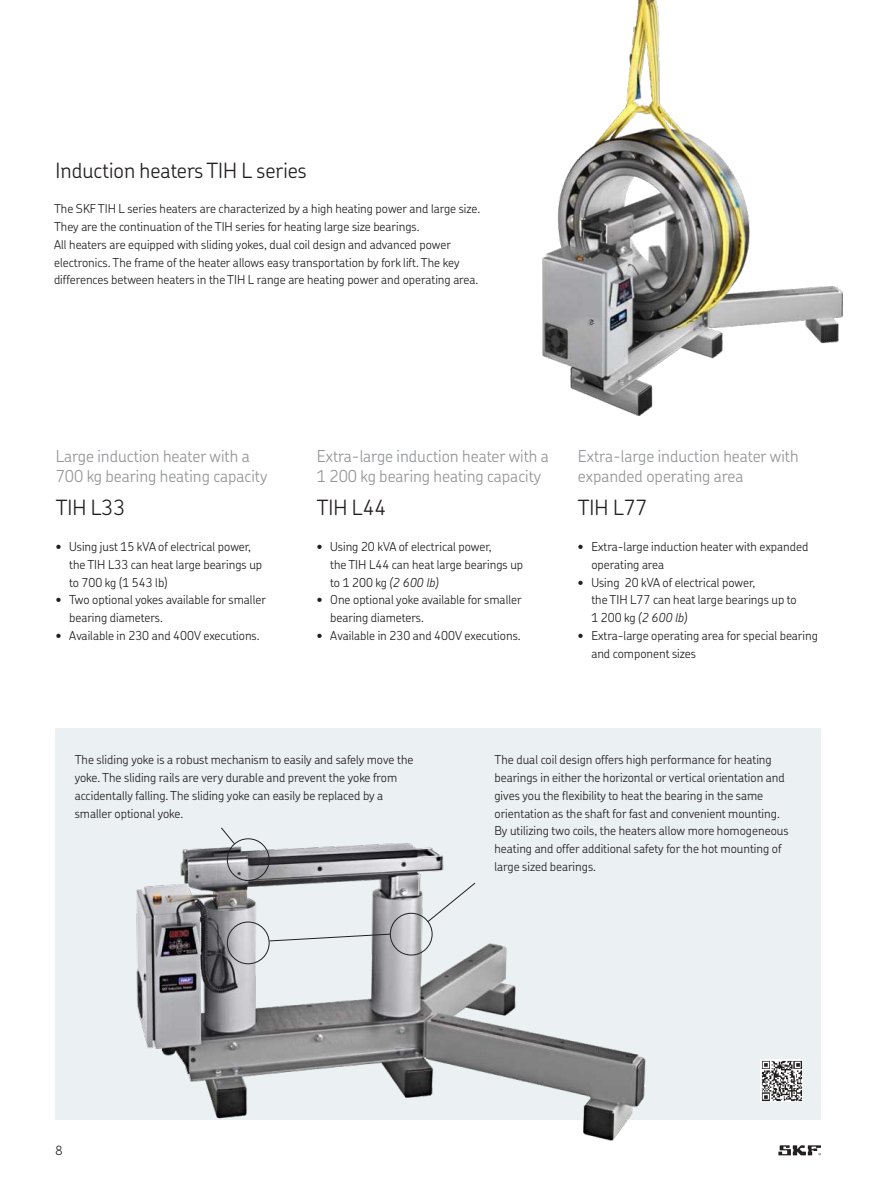
<style>
.page{position:relative;width:893px;height:1191px;background:#fff}
.page>*{position:absolute;margin:0;border:0;box-sizing:border-box;transform-origin:0 0}
.t1{font:300 21px "SKF Chevin OT";color:#231f20}
.t2{font:300 16.5px/19.5px "SKF Chevin OT";color:#939598}
.t3{font:300 12.75px "SKF Chevin OT";color:#231f20}
.t4{font:300 12.3px/17.7px "SKF Chevin OT";color:#231f20}
.s1{font-style:italic}
</style>
<div class="page">
<svg style="left:778px;top:1145px;width:43px;height:10px"></svg>
<div style="left:56px;top:729px;width:765px;height:391px;background:#ebf0f2"></div>
<img style="left:542px;top:0;width:301px;height:416px">
<img style="left:136px;top:840px;width:510px;height:301px">
<div style="left:390px;top:913px;width:42px;height:42px;border:1px solid #231f20;border-radius:50%"></div>
<div style="left:227px;top:922px;width:42px;height:42px;border:1px solid #231f20;border-radius:50%"></div>
<div style="left:227px;top:838px;width:42px;height:43px;border:1px solid #231f20;border-radius:50%"></div>
<svg style="left:269px;top:933px;width:122px;height:9px"></svg>
<svg style="left:220px;top:827px;width:15px;height:18px"></svg>
<svg style="left:427px;top:882px;width:49px;height:41px"></svg>
<img style="left:760px;top:1060px;width:43px;height:42px">
<h1 class="t1" style="left:55px;top:160px;width:253px">Induction heaters TIH L series</h1>
<p class="t4" style="left:54px;top:200px;width:428px">The SKF TIH L series heaters are characterized by a high heating power and large size.<br>They are the continuation of the TIH series for heating large size bearings.<br>All heaters are equipped with sliding yokes, dual coil design and advanced power electronics. The frame of the heater allows easy transportation by fork lift. The key differences between heaters in the TIH L range are heating power and operating area.</p>
<h2 class="t2" style="left:56px;top:447px;width:213px">Large induction heater with a<br>700 kg bearing heating capacity</h2>
<h1 class="t1" style="left:56px;top:498px;width:71px">TIH L33</h1>
<p class="t4" style="left:69px;top:538px;width:194px;text-indent:-14px">• Using just 15 kVA of electrical power, the TIH L33 can heat large bearings up to 700 kg (1 543 lb)</p>
<p class="t4" style="left:69px;top:592px;width:198px;text-indent:-14px">• Two optional yokes available for smaller bearing diameters.</p>
<p class="t4" style="left:56px;top:627px;width:205px">• Available in 230 and 400V executions.</p>
<h2 class="t2" style="left:317px;top:447px;width:234px">Extra-large induction heater with a<br>1 200 kg bearing heating capacity</h2>
<h1 class="t1" style="left:317px;top:498px;width:71px">TIH L44</h1>
<p class="t4" style="left:330px;top:538px;width:194px;text-indent:-14px">• Using 20 kVA of electrical power,<br>the TIH L44 can heat large bearings up to 1 200 kg <span class="s1">(2 600 lb)</span></p>
<p class="t4" style="left:330px;top:592px;width:193px;text-indent:-14px">• One optional yoke available for smaller bearing diameters.</p>
<p class="t4" style="left:317px;top:627px;width:205px">• Available in 230 and 400V executions.</p>
<h2 class="t2" style="left:578px;top:447px;width:222px">Extra-large induction heater with expanded operating area</h2>
<h1 class="t1" style="left:578px;top:498px;width:71px">TIH L77</h1>
<p class="t4" style="left:591px;top:538px;width:218px;text-indent:-14px">• Extra-large induction heater with expanded operating area</p>
<p class="t4" style="left:591px;top:574px;width:207px;text-indent:-14px">• Using 20 kVA of electrical power,<br>the TIH L77 can heat large bearings up to<br>1 200 kg <span class="s1">(2 600 lb)</span></p>
<p class="t4" style="left:591px;top:627px;width:228px;text-indent:-14px">• Extra-large operating area for special bearing and component sizes</p>
<p class="t4" style="left:75px;top:752px;width:340px">The sliding yoke is a robust mechanism to easily and safely move the yoke. The sliding rails are very durable and prevent the yoke from accidentally falling. The sliding yoke can easily be replaced by a smaller optional yoke.</p>
<p class="t4" style="left:494px;top:752px;width:296px">The dual coil design offers high performance for heating bearings in either the horizontal or vertical orientation and gives you the flexibility to heat the bearing in the same orientation as the shaft for fast and convenient mounting.<br>By utilizing two coils, the heaters allow more homogeneous heating and offer additional safety for the hot mounting of large sized bearings.</p>
<p class="t3" style="left:55px;top:1145px;width:9px">8</p>
</div>
